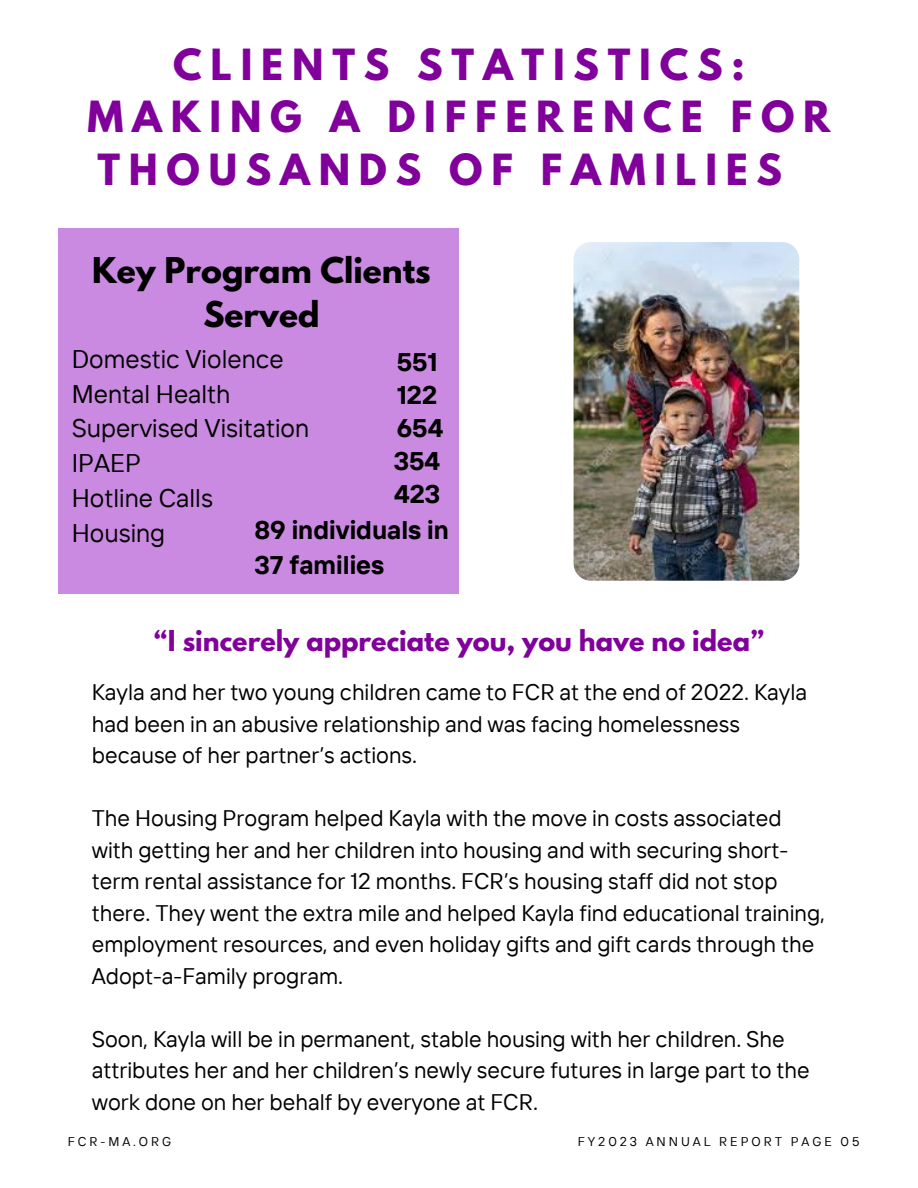
<style>
.page{position:relative;width:918px;height:1188px;background:#fff}
.page>*{position:absolute;margin:0;border:0;box-sizing:border-box;transform-origin:0 0}
.t1{font:700 38.1px/52.8px "League Spartan";letter-spacing:.23em;color:#81009b}
.t2{font:700 31.5px/43.8px "League Spartan";color:#000;text-align:center}
.t3{font:25.5px "TT Interphases";color:#000}
.t4{font:700 25.5px "TT Interphases";color:#000}
.t5{font:700 25.5px "League Spartan";color:#81009b}
.t6{font:22.5px/31.5px "TT Interphases";color:#000}
.t7{font:12.75px "TT Interphases";letter-spacing:.23em;color:#000001}
</style>
<div class="page">
<img style="left:574px;top:242px;width:225px;height:339px;border-radius:17px">
<div style="left:59px;top:229px;width:400px;height:365px;background:#cb8ae1"></div>
<p class="t1" style="left:88px;top:43px;width:744px;text-indent:86px">CLIENTS STATISTICS:<br>MAKING A DIFFERENCE FOR<br>THOUSANDS OF FAMILIES</p>
<p class="t2" style="left:92px;top:253px;width:340px">Key Program Clients<br>Served</p>
<p class="t3" style="left:72px;top:342px;width:213px">Domestic Violence</p>
<p class="t3" style="left:72px;top:377px;width:160px">Mental Health</p>
<p class="t3" style="left:72px;top:412px;width:239px">Supervised Visitation</p>
<p class="t3" style="left:72px;top:447px;width:71px">IPAEP</p>
<p class="t3" style="left:72px;top:482px;width:143px">Hotline Calls</p>
<p class="t3" style="left:72px;top:517px;width:95px">Housing</p>
<p class="t4" style="left:397px;top:345px;width:42px">551</p>
<p class="t4" style="left:397px;top:378px;width:42px">122</p>
<p class="t4" style="left:397px;top:411px;width:48px">654</p>
<p class="t4" style="left:394px;top:445px;width:48px">354</p>
<p class="t4" style="left:394px;top:478px;width:48px">423</p>
<p class="t4" style="left:254px;top:513px;width:196px">89 individuals in</p>
<p class="t4" style="left:254px;top:548px;width:131px">37 families</p>
<p class="t5" style="left:154px;top:628px;width:611px">“I sincerely appreciate you, you have no idea”</p>
<p class="t6" style="left:92px;top:676px;width:717px">Kayla and her two young children came to FCR at the end of 2022. Kayla had been in an abusive relationship and was facing homelessness because of her partner’s actions.</p>
<p class="t6" style="left:92px;top:802px;width:735px">The Housing Program helped Kayla with the move in costs associated with getting her and her children into housing and with securing short&shy;term rental assistance for 12 months. FCR’s housing staff did not stop there. They went the extra mile and helped Kayla find educational training, employment resources, and even holiday gifts and gift cards through the Adopt-a-Family program.</p>
<p class="t6" style="left:92px;top:1023px;width:719px">Soon, Kayla will be in permanent, stable housing with her children. She attributes her and her children’s newly secure futures in large part to the work done on her behalf by everyone at FCR.</p>
<p class="t7" style="left:68px;top:1134px;width:105px">FCR-MA.ORG</p>
<p class="t7" style="left:578px;top:1134px;width:283px">FY2023 ANNUAL REPORT PAGE 05</p>
</div>
